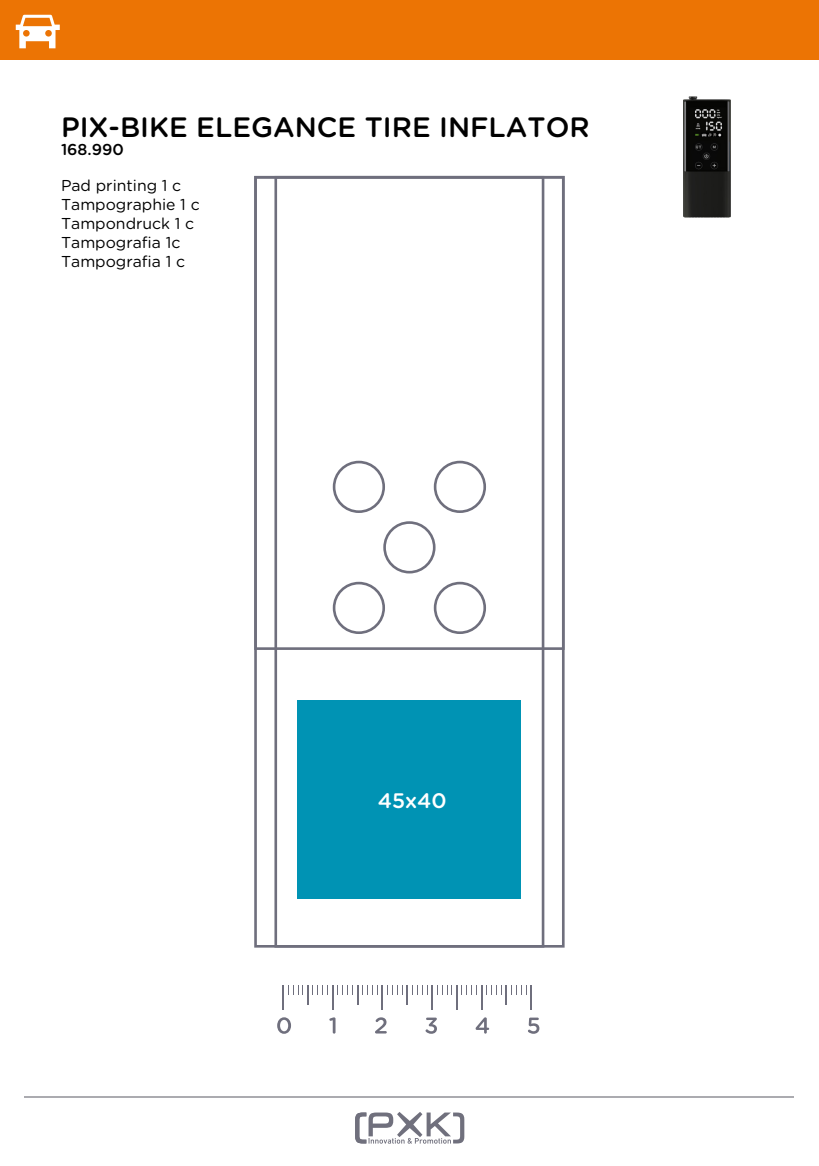
<style>
.page{position:relative;width:819px;height:1166px;background:#fff}
.page>*{position:absolute;margin:0;border:0;box-sizing:border-box;transform-origin:0 0}
.t1{font:500 28px "Gotham Rounded";color:#000}
.t2{font:500 21px "Gotham Rounded";color:#fff}
.t3{font:15.75px/18.9px "Gotham Rounded";color:#000}
.t4{font:500 15.75px "Gotham Rounded";color:#000}
</style>
<div class="page">
<svg style="left:277px;top:1017px;width:14px;height:17px"></svg>
<svg style="left:329px;top:1017px;width:6px;height:16px"></svg>
<svg style="left:375px;top:1017px;width:12px;height:16px"></svg>
<svg style="left:425px;top:1017px;width:12px;height:17px"></svg>
<svg style="left:475px;top:1017px;width:14px;height:16px"></svg>
<svg style="left:528px;top:1017px;width:11px;height:17px"></svg>
<hr style="left:282px;top:985px;width:2px;height:25px;background:#6f6f7d">
<svg style="left:288px;top:985px;width:90px;height:25px"></svg>
<hr style="left:381px;top:985px;width:2px;height:25px;background:#6f6f7d">
<svg style="left:387px;top:985px;width:16px;height:10px"></svg>
<hr style="left:406px;top:985px;width:2px;height:20px;background:#6f6f7d">
<hr style="left:530px;top:985px;width:2px;height:25px;background:#6f6f7d">
<svg style="left:412px;top:985px;width:115px;height:25px"></svg>
<div style="left:254px;top:176px;width:310px;height:474px;border:3px solid #6f6f7d"></div>
<div style="left:383px;top:521px;width:52px;height:52px;border:3px solid #6f6f7d;border-radius:50%"></div>
<div style="left:333px;top:461px;width:52px;height:52px;border:3px solid #6f6f7d;border-radius:50%"></div>
<div style="left:333px;top:582px;width:52px;height:52px;border:3px solid #6f6f7d;border-radius:50%"></div>
<div style="left:434px;top:461px;width:52px;height:52px;border:3px solid #6f6f7d;border-radius:50%"></div>
<div style="left:434px;top:582px;width:52px;height:52px;border:3px solid #6f6f7d;border-radius:50%"></div>
<div style="left:274px;top:176px;width:270px;height:771px;border:3px solid #6f6f7d"></div>
<div style="left:298px;top:700px;width:223px;height:199px;background:#0093b4"></div>
<img style="left:683px;top:96px;width:47px;height:121px">
<div style="left:0;top:0;width:819px;height:60px;background:#ec7404"></div>
<svg style="left:16px;top:15px;width:44px;height:33px"></svg>
<hr style="left:25px;top:1096px;width:769px;height:2px;background:#ababb0">
<svg style="left:355px;top:1112px;width:109px;height:31px"></svg>
<h1 class="t1" style="left:61px;top:107px;width:530px">PIX-BIKE ELEGANCE TIRE INFLATOR</h1>
<p class="t4" style="left:61px;top:139px;width:64px">168.990</p>
<p class="t3" style="left:61px;top:175px;width:140px">Pad printing 1 c<br>Tampographie 1 c<br>Tampondruck 1 c<br>Tampografia 1c<br>Tampografia 1 c</p>
<h2 class="t2" style="left:378px;top:786px;width:70px">45x40</h2>
</div>
